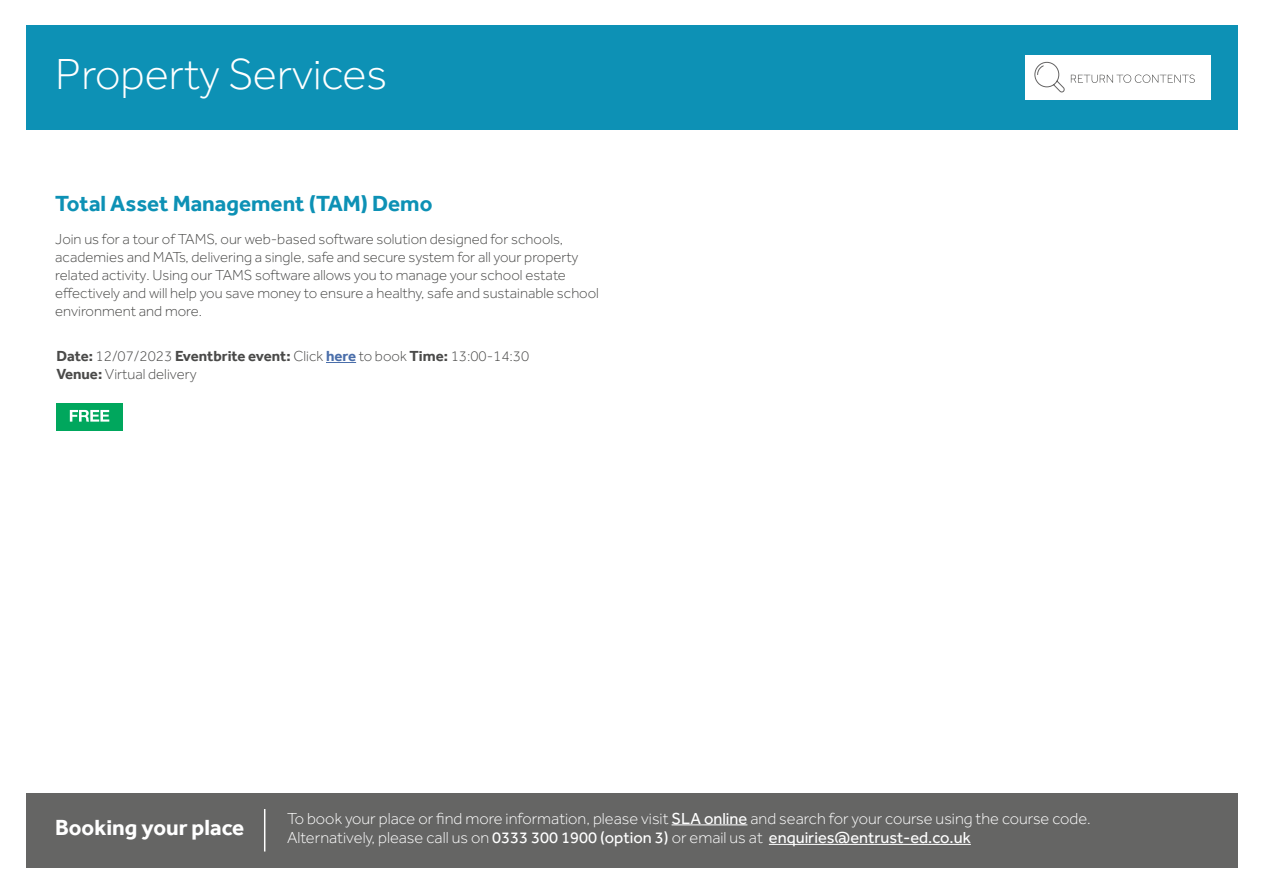
<style>
.page{position:relative;width:1263px;height:893px;background:#fff}
.page>*{position:absolute;margin:0;border:0;box-sizing:border-box;transform-origin:0 0}
.t1{font:300 45px "Effra";color:#fff}
.t2{font:700 22.5px "Effra";color:#0d91b5}
.t3{font:700 22.5px "Effra";color:#fff}
.t4{font:300 16.5px/19.5px "Effra";color:#fff}
.t5{font:300 15px/18px "Effra";color:#4a4a49}
.s1{font-weight:700}
.s2{font-weight:700;color:#4a6eaa}
.s3{font-weight:400}
</style>
<div class="page">
<div style="left:26px;top:26px;width:1211px;height:104px;background:#0d91b5"></div>
<div style="left:1025px;top:55px;width:185px;height:45px;background:#fff"></div>
<svg style="left:1034px;top:62px;width:31px;height:31px"></svg>
<svg style="left:1071px;top:75px;width:124px;height:8px"></svg>
<div style="left:26px;top:793px;width:1211px;height:74px;background:#656564"></div>
<hr style="left:671px;top:824px;width:76px;height:1px;background:#fff">
<hr style="left:769px;top:844px;width:202px;height:1px;background:#fff">
<hr style="left:264px;top:809px;width:1px;height:42px;background:#fff">
<hr style="left:326px;top:362px;width:30px;height:1px;background:#4a6eaa">
<div style="left:56px;top:403px;width:67px;height:28px;background:#00a75d"></div>
<svg style="left:70px;top:410px;width:39px;height:12px"></svg>
<h1 class="t1" style="left:55px;top:49px;width:333px">Property Services</h1>
<h2 class="t2" style="left:55px;top:190px;width:379px">Total Asset Management (TAM) Demo</h2>
<p class="t5" style="left:55px;top:230px;width:545px">Join us for a tour of TAMS, our web-based software solution designed for schools, academies and MATs, delivering a single, safe and secure system for all your property related activity. Using our TAMS software allows you to manage your school estate effectively and will help you save money to ensure a healthy, safe and sustainable school environment and more.</p>
<p class="t5" style="left:56px;top:347px;width:474px"><span class="s1">Date:</span> 12/07/2023 <span class="s1">Eventbrite event:</span> Click <span class="s2">here</span> to book <span class="s1">Time:</span> 13:00-14:30<br><span class="s1">Venue:</span> Virtual delivery</p>
<h2 class="t3" style="left:55px;top:814px;width:191px">Booking your place</h2>
<p class="t4" style="left:287px;top:808px;width:805px">To book your place or find more information, please visit <span class="s3">SLA online</span> and search for your course using the course code.<br>Alternatively, please call us on <span class="s3">0333 300 1900 (option 3)</span> or email us at <span class="s3">enquiries@entrust-ed.co.uk</span></p>
</div>
